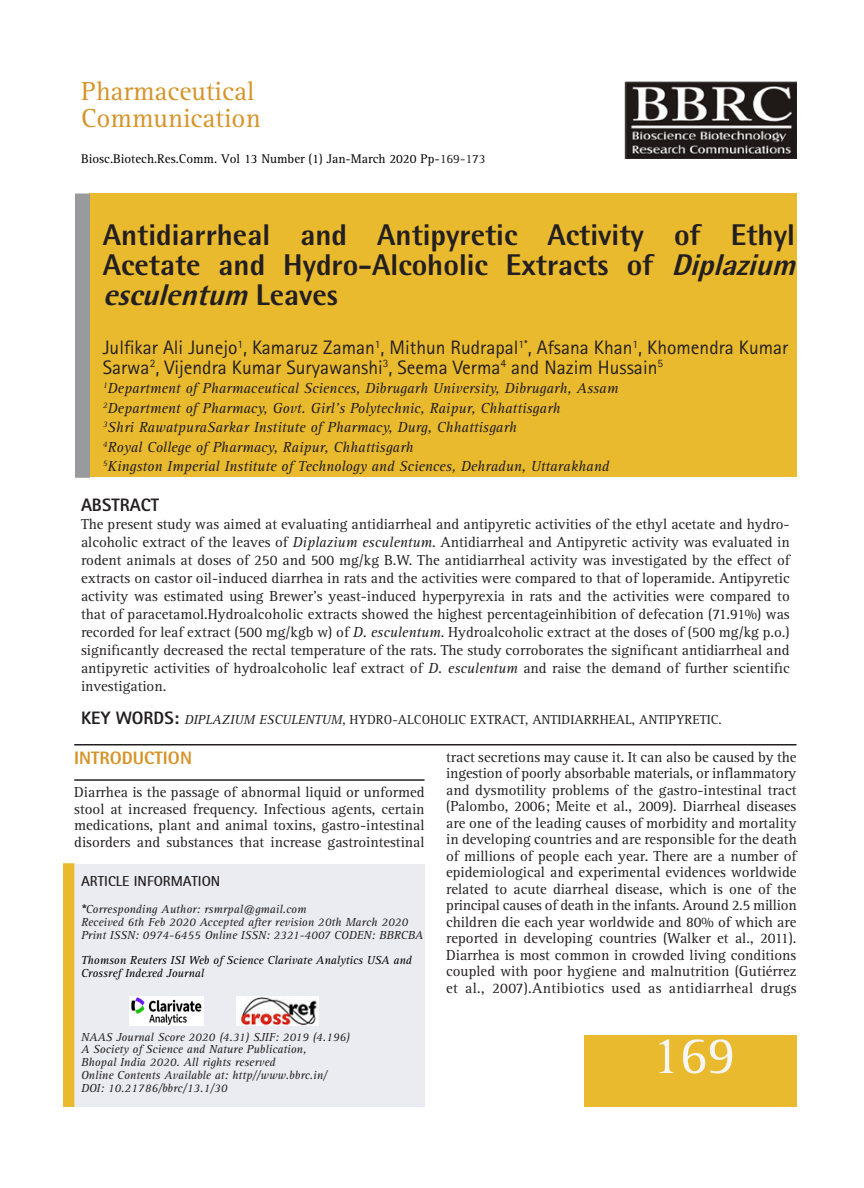
<style>
.page{position:relative;width:864px;height:1188px;background:#fff}
.page>*{position:absolute;margin:0;border:0;box-sizing:border-box;transform-origin:0 0}
.Body_text{font:54px "Rotis Serif Std";color:#f6f6f7}
.Body_text-2{font:800 30px/30px "Rotis Semi Sans Std";color:#231f20}
.Body_text-3{font:27px "Rotis Serif Std";color:#d69429}
.Body_text-4{font:19.5px/19.5px "Rotis Sans Serif Std";color:#231f20}
.Body_text-5{font:800 18px "Rotis Semi Sans Std";color:#d69429}
.Body_text-6{font:800 18px "Rotis Sans Serif Std";color:#231f20}
.Body_text-7{font:15px/16.5px "Rotis Serif Std";color:#231f20;text-align:justify}
.Body_text-8{font:italic 15px "Rotis Serif Std";color:#231f20}
.Body_text-9{font:700 14.55px "Rotis Sans Serif 65";color:#231f20}
.Body_text-10{font:13.5px "Rotis Serif Std";color:#231f20}
.Body_text-11{font:13.05px "Rotis Serif Std";color:#000}
.Body_text-12{font:italic 12px/12.8px "Rotis Serif Std";color:#231f20}
.Body_text-13{font:italic 12px "Rotis Serif Std";color:#000}
.s1{color:#231f20}
.s2{font-style:italic}
.s3{font-family:"Rotis Sans Serif Std";font-weight:800;font-size:18px}
.s4{font-family:"Arial";font-weight:700}
</style>
<div class="page">
<img style="left:625px;top:81px;width:171px;height:77px">
<div style="left:89px;top:194px;width:707px;height:283px;background:#eaba2e"></div>
<div style="left:75px;top:194px;width:15px;height:284px;background:#989a9d"></div>
<div style="left:584px;top:1035px;width:212px;height:72px;background:#eaba2e"></div>
<div style="left:75px;top:864px;width:350px;height:242px;background:#eaecf2"></div>
<img style="left:237px;top:997px;width:81px;height:29px">
<img style="left:130px;top:997px;width:73px;height:29px">
<div style="left:63px;top:863px;width:11px;height:244px;background:#eaba2e"></div>
<hr style="left:74px;top:779px;width:351px;height:2px;background:#231f20">
<hr style="left:74px;top:744px;width:722px;height:2px;background:#231f20">
<p class="Body_text-3" style="left:81px;top:75px;width:175px">Pharmaceutical</p>
<p class="Body_text-3" style="left:81px;top:102px;width:181px">Communication</p>
<p class="Body_text-11" style="left:81px;top:151px;width:406px">Biosc.Biotech.Res.Comm. Vol 13 Number (1) Jan-March 2020 Pp-<span class="s1">169-173</span></p>
<p class="Body_text-2" style="left:103px;top:219px;width:704px">Antidiarrheal and Antipyretic Activity of Ethyl<br>Acetate and Hydro-Alcoholic Extracts of <span class="s2">Diplazium esculentum</span> L e a v e s</p>
<p class="Body_text-4" style="left:103px;top:338px;width:687px">Julfikar Ali Junejo<sup>1</sup>, Kamaruz Zaman<sup>1</sup>, Mithun Rudrapal<sup>1*</sup>, Afsana Khan<sup>1</sup>, Khomendra Kumar<br>Sarwa<sup>2</sup>, Vijendra Kumar Suryawanshi<sup>3</sup>, Seema Verma<sup>4</sup> and Nazim Hussain<sup>5</sup></p>
<p class="Body_text-8" style="left:103px;top:380px;width:517px"><sup>1</sup>Department of Pharmaceutical Sciences, Dibrugarh University, Dibrugarh, Assam</p>
<p class="Body_text-8" style="left:103px;top:399px;width:459px"><sup>2</sup>Department of Pharmacy, Govt. Girl’s Polytechnic, Raipur, Chhattisgarh</p>
<p class="Body_text-8" style="left:103px;top:419px;width:416px"><sup>3</sup>Shri RawatpuraSarkar Institute of Pharmacy, Durg, Chhattisgarh</p>
<p class="Body_text-8" style="left:103px;top:438px;width:312px"><sup>4</sup>Royal College of Pharmacy, Raipur, Chhattisgarh</p>
<p class="Body_text-8" style="left:103px;top:458px;width:508px"><sup>5</sup>Kingston Imperial Institute of Technology and Sciences, Dehradun, Uttarakhand</p>
<p class="Body_text-6" style="left:81px;top:493px;width:80px">ABSTRACT</p>
<p class="Body_text-7" style="left:81px;top:515px;width:710px;line-height:18px">The present study was aimed at evaluating antidiarrheal and antipyretic activities of the ethyl acetate and hydro&shy;alcoholic extract of the leaves of <span class="s2">Diplazium esculentum</span>. Antidiarrheal and Antipyretic activity was evaluated in rodent animals at doses of 250 and 500 mg/kg B.W. The antidiarrheal activity was investigated by the effect of extracts on castor oil-induced diarrhea in rats and the activities were compared to that of loperamide. Antipyretic activity was estimated using Brewer’s yeast-induced hyperpyrexia in rats and the activities were compared to that of paracetamol.Hydroalcoholic extracts showed the highest percentageinhibition of defecation (71.91%) was recorded for leaf extract (500 mg/kgb w) of <span class="s2">D. esculentum</span>. Hydroalcoholic extract at the doses of (500 mg/kg p.o.) significantly decreased the rectal temperature of the rats. The study corroborates the significant antidiarrheal and antipyretic activities of hydroalcoholic leaf extract of <span class="s2">D. esculentum</span> and raise the demand of further scientific investigation.</p>
<p class="Body_text-10" style="left:81px;top:712px;width:642px"><span class="s3">KEY WORDS:</span> <span class="s2">Diplazium esculentum</span>, Hydro-alcoholic extract, Antidiarrheal, Antipyretic.</p>
<p class="Body_text-5" style="left:74px;top:747px;width:119px">INTRODUCTION</p>
<p class="Body_text-7" style="left:74px;top:784px;width:352px">Diarrhea is the passage of abnormal liquid or unformed stool at increased frequency. Infectious agents, certain medications, plant and animal toxins, gastro-intestinal disorders and substances that increase gastrointestinal</p>
<p class="Body_text-9" style="left:81px;top:872px;width:141px">ARTICLE INFORMATION</p>
<p class="Body_text-12" style="left:81px;top:903px;width:227px"><span class="s4">*</span>Corresponding Author: rsmrpal@gmail.com</p>
<p class="Body_text-12" style="left:81px;top:916px;width:328px">Received 6th Feb 2020 Accepted after revision 20th March 2020</p>
<p class="Body_text-12" style="left:81px;top:929px;width:37px">Print ISSN</p>
<p class="Body_text-12" style="left:135px;top:929px;width:114px">: 0974-6455 Online ISSN</p>
<p class="Body_text-12" style="left:266px;top:929px;width:159px">: 2321-4007 CODEN: BBRCBA</p>
<p class="Body_text-13" style="left:81px;top:953px;width:294px">Thomson Reuters ISI Web of Science Clarivate Analytics USA</p>
<p class="Body_text-13" style="left:394px;top:953px;width:20px">and</p>
<p class="Body_text-13" style="left:81px;top:966px;width:125px">Crossref Indexed Journal</p>
<p class="Body_text-12" style="left:81px;top:1031px;width:271px">naas Journal score 2020 (4.31) sJiF: 2019 (4.196) a society of science and nature publication,<br>Bhopal india 2020. all rights reserved<br>Online contents available at: http//www.bbrc.in/ DOi: 10.21786/bbrc/13.1/30</p>
<p class="Body_text-7" style="left:446px;top:749px;width:352px">tract secretions may cause it. It can also be caused by the ingestion of poorly absorbable materials, or inflammatory and dysmotility problems of the gastro-intestinal tract (Palombo, 2006; Meite et al., 2009). Diarrheal diseases are one of the leading causes of morbidity and mortality in developing countries and are responsible for the death of millions of people each year. There are a number of epidemiological and experimental evidences worldwide related to acute diarrheal disease, which is one of the principal causes of death in the infants. Around 2.5 million children die each year worldwide and 80% of which are reported in developing countries (Walker et al., 2011).<br>Diarrhea is most common in crowded living conditions coupled with poor hygiene and malnutrition (Gutiérrez et al., 2007).Antibiotics used as antidiarrheal drugs</p>
<p class="Body_text" style="left:651px;top:1024px;width:86px">169</p>
</div>
